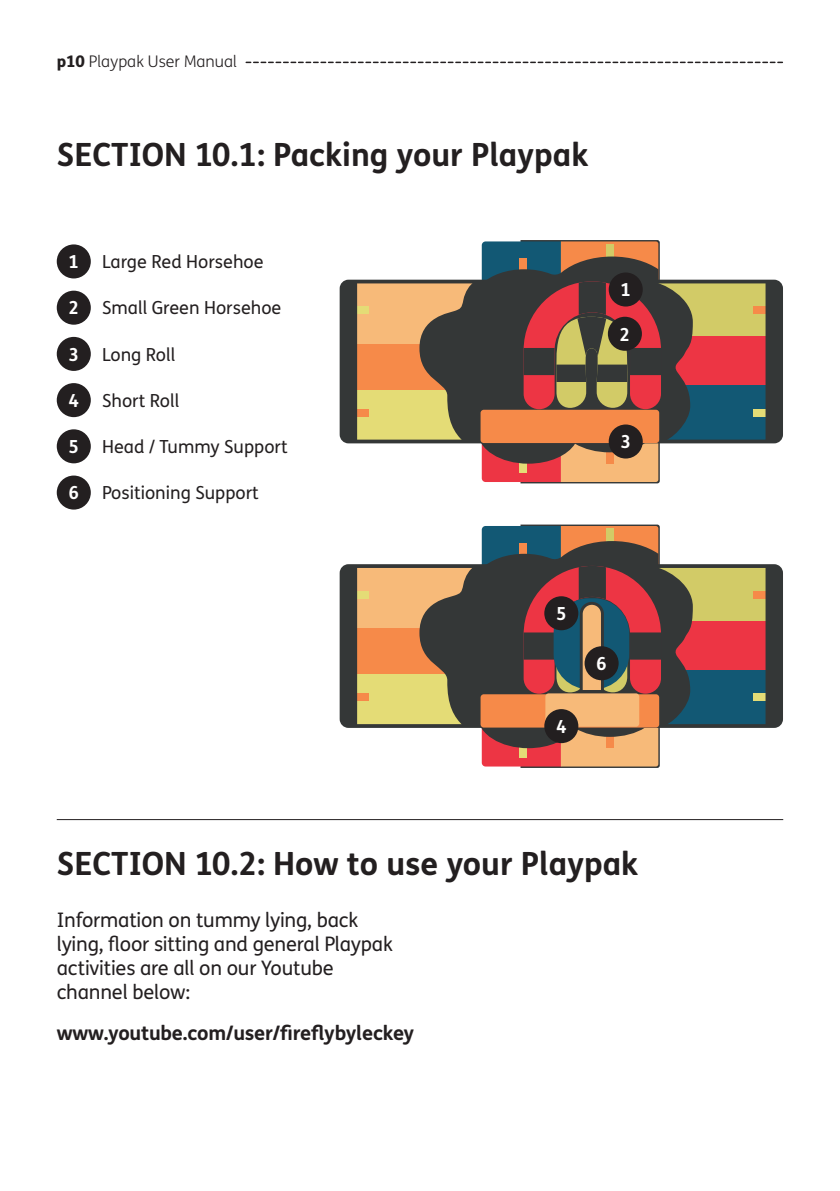
<style>
.page{position:relative;width:840px;height:1191px;background:#fff}
.page>*{position:absolute;margin:0;border:0;box-sizing:border-box;transform-origin:0 0}
.t1{font:700 32px "FS Me";color:#231f20}
.t2{font:20px/24px "FS Me";letter-spacing:-.01em;color:#231f20}
.t3{font:700 20px "FS Me";letter-spacing:-.01em;color:#231f20}
.t4{font:18px "FS Me";color:#231f20}
.t5{font:700 18px "FS Me";color:#fff}
.t6{font:300 16px "FS Me";color:#231f20}
.s1{font-weight:800}
</style>
<div class="page">
<svg style="left:246px;top:62px;width:536px;height:1px"></svg>
<div style="left:357px;top:281px;width:127px;height:63px;background:#f7ba79"></div>
<div style="left:357px;top:389px;width:107px;height:52px;background:#e4dc76"></div>
<div style="left:661px;top:385px;width:107px;height:56px;background:#125874"></div>
<div style="left:355px;top:307px;width:14px;height:7px;background:#e4dc76"></div>
<div style="left:355px;top:409px;width:14px;height:7px;background:#f68a49"></div>
<div style="left:661px;top:336px;width:107px;height:49px;background:#ed3544"></div>
<div style="left:658px;top:281px;width:110px;height:55px;background:#d2cb67"></div>
<div style="left:357px;top:344px;width:107px;height:45px;background:#f68a49"></div>
<div style="left:339px;top:280px;width:443px;height:163px;border:4px solid #343737;border-radius:7px"></div>
<div style="left:341px;top:281px;width:16px;height:160px;background:#343737"></div>
<svg style="left:419px;top:281px;width:273px;height:160px;fill:#343737"></svg>
<div style="left:753px;top:409px;width:13px;height:7px;background:#e4dc76"></div>
<div style="left:753px;top:307px;width:13px;height:7px;background:#f68a49"></div>
<div style="left:765px;top:281px;width:15px;height:160px;background:#343737"></div>
<svg style="left:477px;top:240px;width:183px;height:243px;background:#8f5e4a"></svg>
<div style="left:357px;top:566px;width:127px;height:62px;background:#f7ba79"></div>
<div style="left:357px;top:673px;width:107px;height:53px;background:#e4dc76"></div>
<div style="left:661px;top:669px;width:107px;height:57px;background:#125874"></div>
<div style="left:355px;top:591px;width:14px;height:7px;background:#e4dc76"></div>
<div style="left:355px;top:694px;width:14px;height:7px;background:#f68a49"></div>
<div style="left:661px;top:620px;width:107px;height:49px;background:#ed3544"></div>
<div style="left:658px;top:566px;width:110px;height:54px;background:#d2cb67"></div>
<div style="left:357px;top:628px;width:107px;height:45px;background:#f68a49"></div>
<div style="left:339px;top:564px;width:443px;height:164px;border:4px solid #343737;border-radius:7px"></div>
<div style="left:341px;top:566px;width:16px;height:160px;background:#343737"></div>
<svg style="left:419px;top:566px;width:273px;height:160px;fill:#343737"></svg>
<div style="left:753px;top:694px;width:13px;height:7px;background:#e4dc76"></div>
<div style="left:753px;top:591px;width:13px;height:7px;background:#f68a49"></div>
<div style="left:765px;top:566px;width:15px;height:160px;background:#343737"></div>
<svg style="left:477px;top:524px;width:183px;height:244px;background:#8a5e51"></svg>
<div style="left:607px;top:317px;width:34px;height:34px;background:#231f20;border-radius:50%"></div>
<div style="left:608px;top:272px;width:34px;height:34px;background:#231f20;border-radius:50%"></div>
<div style="left:57px;top:244px;width:34px;height:34px;background:#231f20;border-radius:50%"></div>
<div style="left:57px;top:291px;width:34px;height:34px;background:#231f20;border-radius:50%"></div>
<div style="left:57px;top:337px;width:34px;height:34px;background:#231f20;border-radius:50%"></div>
<div style="left:57px;top:383px;width:34px;height:34px;background:#231f20;border-radius:50%"></div>
<div style="left:57px;top:429px;width:34px;height:34px;background:#231f20;border-radius:50%"></div>
<div style="left:57px;top:475px;width:34px;height:34px;background:#231f20;border-radius:50%"></div>
<div style="left:608px;top:424px;width:34px;height:34px;background:#231f20;border-radius:50%"></div>
<div style="left:544px;top:709px;width:34px;height:34px;background:#231f20;border-radius:50%"></div>
<div style="left:544px;top:596px;width:34px;height:34px;background:#231f20;border-radius:50%"></div>
<div style="left:584px;top:646px;width:34px;height:34px;background:#231f20;border-radius:50%"></div>
<hr style="left:57px;top:819px;width:725px;height:1px;background:#231f20">
<p class="t6" style="left:57px;top:51px;width:182px"><span class="s1">p10</span> Playpak User Manual</p>
<h1 class="t1" style="left:57px;top:130px;width:532px">SECTION 10.1: Packing your Playpak</h1>
<p class="t5" style="left:68px;top:248px;width:12px">1</p>
<p class="t5" style="left:68px;top:294px;width:12px">2</p>
<p class="t5" style="left:68px;top:340px;width:12px">3</p>
<p class="t5" style="left:68px;top:386px;width:12px">4</p>
<p class="t5" style="left:68px;top:433px;width:12px">5</p>
<p class="t5" style="left:68px;top:479px;width:12px">6</p>
<p class="t4" style="left:102px;top:249px;width:163px">Large Red Horsehoe</p>
<p class="t4" style="left:102px;top:296px;width:181px">Small Green Horsehoe</p>
<p class="t4" style="left:102px;top:342px;width:75px">Long Roll</p>
<p class="t4" style="left:102px;top:388px;width:79px">Short Roll</p>
<p class="t4" style="left:102px;top:434px;width:187px">Head / Tummy Support</p>
<p class="t4" style="left:102px;top:480px;width:158px">Positioning Support</p>
<p class="t5" style="left:620px;top:276px;width:12px">1</p>
<p class="t5" style="left:619px;top:320px;width:12px">2</p>
<p class="t5" style="left:620px;top:428px;width:12px">3</p>
<p class="t5" style="left:555px;top:599px;width:12px">5</p>
<p class="t5" style="left:555px;top:712px;width:12px">4</p>
<p class="t5" style="left:596px;top:649px;width:12px">6</p>
<h1 class="t1" style="left:57px;top:838px;width:582px">SECTION 10.2: How to use your Playpak</h1>
<p class="t2" style="left:57px;top:907px;width:337px">Information on tummy lying, back lying, floor sitting and general Playpak activities are all on our Youtube channel below:</p>
<p class="t3" style="left:57px;top:1017px;width:359px">www.youtube.com/user/fireflybyleckey</p>
</div>
